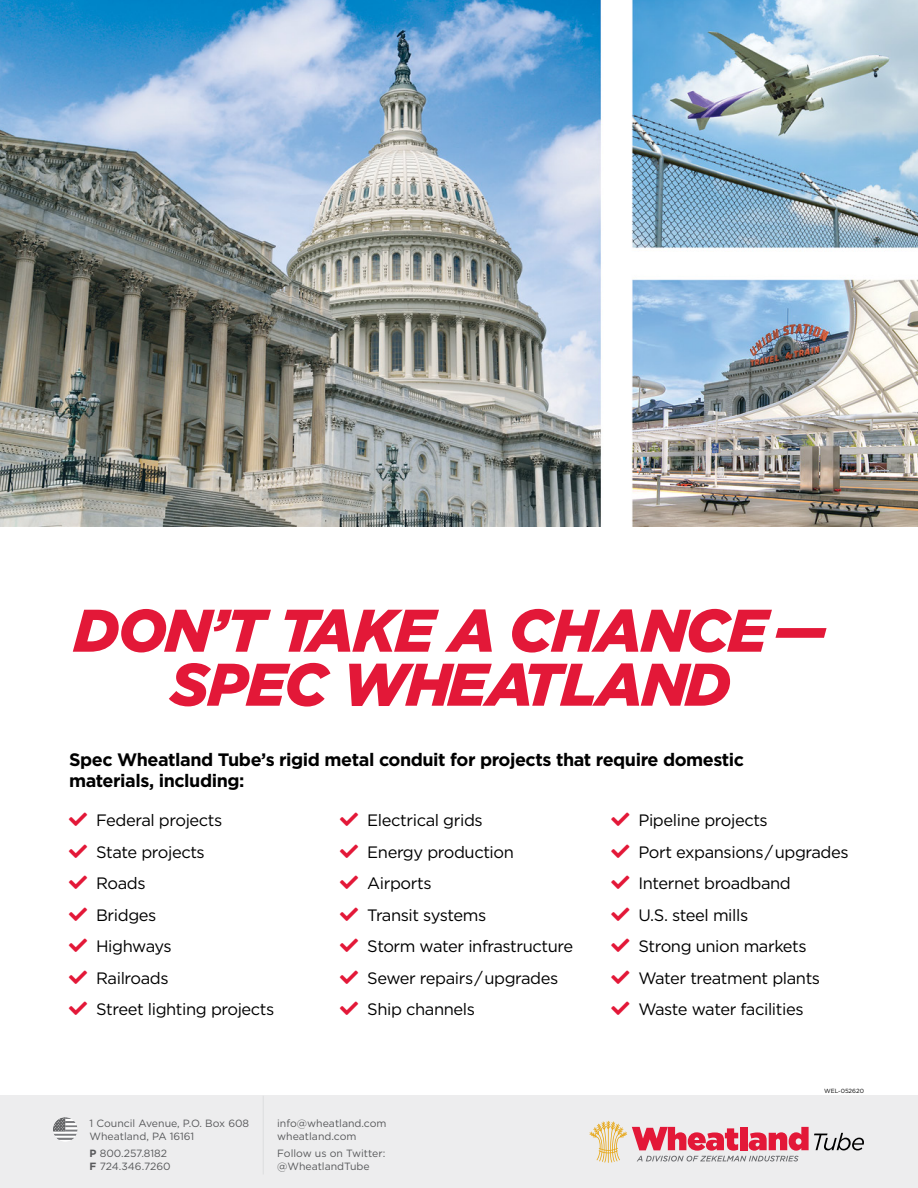
<style>
.page{position:relative;width:918px;height:1188px;background:#fff}
.page>*{position:absolute;margin:0;border:0;box-sizing:border-box;transform-origin:0 0}
.t1{font:italic 900 60px/54px "Gotham";letter-spacing:-.025em;color:#e31838;text-align:center}
.t2{font:700 18px/21.6px "Gotham";letter-spacing:-.025em;color:#000}
.t3{font:16.5px/31.5px "Gotham";letter-spacing:-.025em;color:#000}
.t4{font:10.5px/13.5px "Gotham";color:#58595b}
.t5{font:6px "Gotham";color:#000}
.s1{font-weight:700}
</style>
<div class="page">
<img style="left:0;top:0;width:918px;height:526px">
<div style="left:0;top:1096px;width:918px;height:92px;background:#ededee"></div>
<hr style="left:263px;top:1096px;width:1px;height:78px;background:#dcddde">
<svg style="left:53px;top:1117px;width:25px;height:25px"></svg>
<svg style="left:590px;top:1121px;width:274px;height:42px"></svg>
<h1 class="t1" style="left:74px;top:603px;width:755px">DON’T TAKE A CHANCE —<br>SPEC WHEATLAND</h1>
<p class="t2" style="left:69px;top:748px;width:677px">Spec Wheatland Tube’s rigid metal conduit for projects that require domestic materials, including:</p>
<p class="t3" style="left:96px;top:804px;width:180px">Federal projects<br>State projects<br>Roads<br>Bridges<br>Highways<br>Railroads<br>Street lighting projects</p>
<p class="t3" style="left:367px;top:804px;width:207px">Electrical grids<br>Energy production<br>Airports<br>Transit systems<br>Storm water infrastructure<br>Sewer repairs / upgrades<br>Ship channels</p>
<p class="t3" style="left:638px;top:804px;width:212px">Pipeline projects<br>Port expansions / upgrades<br>Internet broadband<br>U.S. steel mills<br>Strong union markets<br>Water treatment plants<br>Waste water facilities</p>
<p class="t4" style="left:90px;top:1116px;width:161px">1 Council Avenue, P.O. Box 608<br>Wheatland, PA 16161</p>
<p class="t4" style="left:90px;top:1146px;width:83px"><span class="s1">P</span> 800.257.8182<br><span class="s1">F</span> 724.346.7260</p>
<p class="t4" style="left:277px;top:1116px;width:111px">info@wheatland.com wheatland.com</p>
<p class="t4" style="left:277px;top:1146px;width:110px">Follow us on Twitter: @WheatlandTube</p>
<p class="t5" style="left:824px;top:1087px;width:41px">WEL-052620</p>
</div>
